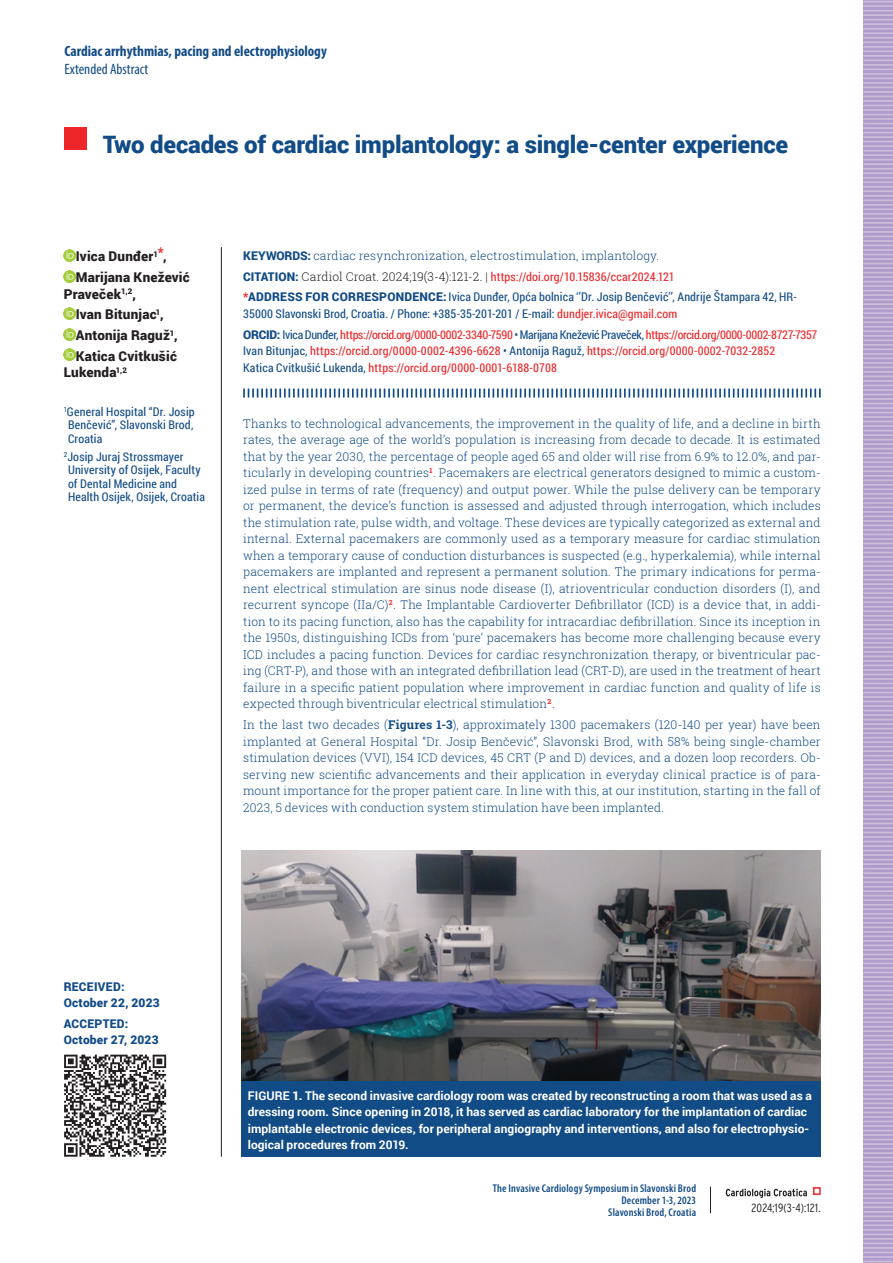
<style>
.page{position:relative;width:893px;height:1263px;background:#fff}
.page>*{position:absolute;margin:0;border:0;box-sizing:border-box;transform-origin:0 0}
.t1{font:900 24px "Roboto";letter-spacing:-.01em;color:#124c87}
.t2{font:700 condensed 15px "Myriad Pro";color:#124c87}
.t3{font:condensed 15px "Myriad Pro";color:#124c87}
.t4{font:900 13.5px/20.7px "Roboto";letter-spacing:.015em;color:#231f20}
.t5{font:300 12px/16.5px "Roboto Slab";letter-spacing:.01em;color:#124c87;text-align:justify}
.t6{font:12px/16.5px "Roboto Condensed";letter-spacing:.01em;color:#ee2629}
.t7{font:12px/13.5px "Roboto Condensed";letter-spacing:.01em;color:#124c87}
.t8{font:700 12px/16.5px "Roboto";letter-spacing:.005em;color:#fff}
.t9{font:900 12px/16.5px "Roboto";letter-spacing:.02em;color:#124c87;text-align:center}
.t10{font:300 condensed 12px "Interstate";letter-spacing:.015em;color:#231f20}
.t11{font:600 condensed 11.25px/12px "Myriad Pro";letter-spacing:.015em;color:#124c87;text-align:right}
.s1{font-family:"Roboto";font-weight:900}
.s2{font-family:"Roboto";font-weight:900;color:#124c87}
.s3{font-family:"Roboto Slab";font-weight:300;color:#231f20}
.s4{color:#ee2629}
.s5{color:#124c87}
.s6{font-weight:700}
.s7{font-weight:900}
</style>
<div class="page">
<svg style="left:726px;top:1188px;width:81px;height:10px"></svg>
<div style="left:813px;top:1187px;width:8px;height:8px;border:2px solid #ee2629"></div>
<svg style="left:710px;top:1187px;width:1px;height:26px"></svg>
<img style="left:241px;top:851px;width:580px;height:230px">
<div style="left:65px;top:128px;width:22px;height:22px;background:#ee2629"></div>
<svg style="left:64px;top:249px;width:12px;height:12px"></svg>
<svg style="left:64px;top:270px;width:12px;height:12px"></svg>
<svg style="left:64px;top:307px;width:12px;height:12px"></svg>
<svg style="left:64px;top:328px;width:12px;height:12px"></svg>
<svg style="left:64px;top:349px;width:12px;height:12px"></svg>
<hr style="left:221px;top:247px;width:1px;height:910px;background:#231f20">
<svg style="left:243px;top:389px;width:578px;height:9px"></svg>
<svg style="left:863px;top:0;width:30px;height:1263px;background:#b9a6d0"></svg>
<div style="left:241px;top:1081px;width:580px;height:76px;background:#124c87"></div>
<svg style="left:64px;top:1055px;width:102px;height:102px"></svg>
<p class="t2" style="left:65px;top:42px;width:264px">Cardiac arrhythmias, pacing and electrophysiology</p>
<p class="t3" style="left:65px;top:60px;width:85px">Extended Abstract</p>
<h1 class="t1" style="left:103px;top:127px;width:687px">Two decades of cardiac implantology: a single-center experience</h1>
<p class="t4" style="left:76px;top:246px;width:115px">Ivica Dunđer<sup>1</sup><sup>*</sup>,<br>Marijana Knežević</p>
<p class="t4" style="left:76px;top:283px;width:104px;text-indent:-12px">Praveček<sup>1,2</sup>,<br>Ivan Bitunjac<sup>1</sup>,<br>Antonija Raguž<sup>1</sup>,<br>Katica Cvitkušić</p>
<p class="t4" style="left:64px;top:362px;width:65px">Lukenda<sup>1,2</sup></p>
<p class="t7" style="left:68px;top:404px;width:128px;text-align:justify;text-indent:-4px"><sup>1</sup>General Hospital “Dr. Josip Benčević”, Slavonski Brod, Croatia</p>
<p class="t7" style="left:68px;top:449px;width:139px;text-indent:-4px"><sup>2</sup>Josip Juraj Strossmayer<br>University of Osijek, Faculty of Dental Medicine and<br>Health Osijek, Osijek, Croatia</p>
<p class="t5" style="left:243px;top:247px;width:418px"><span class="s1">KEYWORDS:</span> cardiac resynchronization, electrostimulation, implantology.</p>
<p class="t6" style="left:243px;top:268px;width:433px"><span class="s2">CITATION:</span> <span class="s3">Cardiol Croat. 2024;19(3-4):121-2. |</span> https://doi.org/10.15836/ccar2024.121</p>
<p class="t9" style="left:243px;top:288px;width:22px"><span class="s4">*</span>Address</p>
<p class="t9" style="left:306px;top:288px;width:35px">for corres</p>
<p class="t9" style="left:379px;top:288px;width:17px">pondence</p>
<p class="t7" style="left:243px;top:288px;width:555px;line-height:16.5px;text-indent:200px"><span class="s1">:</span> Ivica Dunđer, Opća bolnica ‘’Dr. Josip Benčević’’, Andrije Štampara 42, HR-<br>35000 Slavonski Brod, Croatia. / Phone: +385-35-201-201 / E-mail: <span class="s4">dundjer.ivica@gmail.com</span></p>
<p class="t6" style="left:243px;top:326px;width:576px"><span class="s2">ORCID:</span> <span class="s5">Ivica Dunđer,</span> https://orcid.org/0000-0002-3340-7590 <span class="s5">• Marijana Knežević Praveček,</span> https://orcid.org/0000-0002-8727-7357<br><span class="s5">Ivan Bitunjac,</span> https://orcid.org/0000-0002-4396-6628 <span class="s5">• Antonija Raguž,</span> https://orcid.org/0000-0002-7032-2852<br><span class="s5">Katica Cvitkušić Lukenda,</span> https://orcid.org/0000-0001-6188-0708</p>
<p class="t5" style="left:243px;top:415px;width:579px">Thanks to technological advancements, the improvement in the quality of life, and a decline in birth rates, the average age of the world’s population is increasing from decade to decade. It is estimated that by the year 2030, the percentage of people aged 65 and older will rise from 6.9% to 12.0%, and par&shy;ticularly in developing countries<sup>1</sup>. Pacemakers are electrical generators designed to mimic a custom&shy;ized pulse in terms of rate (frequency) and output power. While the pulse delivery can be temporary or permanent, the device’s function is assessed and adjusted through interrogation, which includes the stimulation rate, pulse width, and voltage. These devices are typically categorized as external and internal. External pacemakers are commonly used as a temporary measure for cardiac stimulation when a temporary cause of conduction disturbances is suspected (e.g., hyperkalemia), while internal pacemakers are implanted and represent a permanent solution. The primary indications for perma&shy;nent electrical stimulation are sinus node disease (I), atrioventricular conduction disorders (I), and recurrent syncope (IIa/C)<sup>2</sup>. The Implantable Cardioverter Defibrillator (ICD) is a device that, in addi&shy;tion to its pacing function, also has the capability for intracardiac defibrillation. Since its inception in the 1950s, distinguishing ICDs from ‘pure’ pacemakers has become more challenging because every ICD includes a pacing function. Devices for cardiac resynchronization therapy, or biventricular pac&shy;ing (CRT-P), and those with an integrated defibrillation lead (CRT-D), are used in the treatment of heart failure in a specific patient population where improvement in cardiac function and quality of life is expected through biventricular electrical stimulation<sup>2</sup>.</p>
<p class="t5" style="left:243px;top:716px;width:579px">In the last two decades (<span class="s6">Figures 1-3</span>), approximately 1300 pacemakers (120-140 per year) have been implanted at General Hospital “Dr. Josip Benčević”, Slavonski Brod, with 58% being single-chamber stimulation devices (VVI), 154 ICD devices, 45 CRT (P and D) devices, and a dozen loop recorders. Ob&shy;serving new scientific advancements and their application in everyday clinical practice is of para&shy;mount importance for the proper patient care. In line with this, at our institution, starting in the fall of 2023, 5 devices with conduction system stimulation have been implanted.</p>
<p class="t9" style="left:64px;top:978px;width:16px">Recei</p>
<p class="t9" style="left:64px;top:978px;width:98px">ved:<br>October 22, 2023</p>
<p class="t9" style="left:64px;top:1015px;width:17px">Acce</p>
<p class="t9" style="left:95px;top:1015px;width:17px">pted</p>
<p class="t9" style="left:64px;top:1015px;width:96px;text-align:left;text-indent:61px">:<br>October 27, 2023</p>
<p class="t8" style="left:248px;top:1087px;width:566px">Figure <span class="s7">1.</span> The second invasive cardiology room was created by reconstructing a room that was used as a dressing room. Since opening in 2018, it has served as cardiac laboratory for the implantation of cardiac implantable electronic devices, for peripheral angiography and interventions, and also for electrophysio&shy;logical procedures from 2019.</p>
<p class="t11" style="left:493px;top:1182px;width:205px">The Invasive Cardiology Symposium in Slavonski Brod<br>December 1-3, 2023<br>Slavonski Brod, Croatia</p>
<p class="t10" style="left:751px;top:1201px;width:71px">2024;19(3-4):121.</p>
</div>
